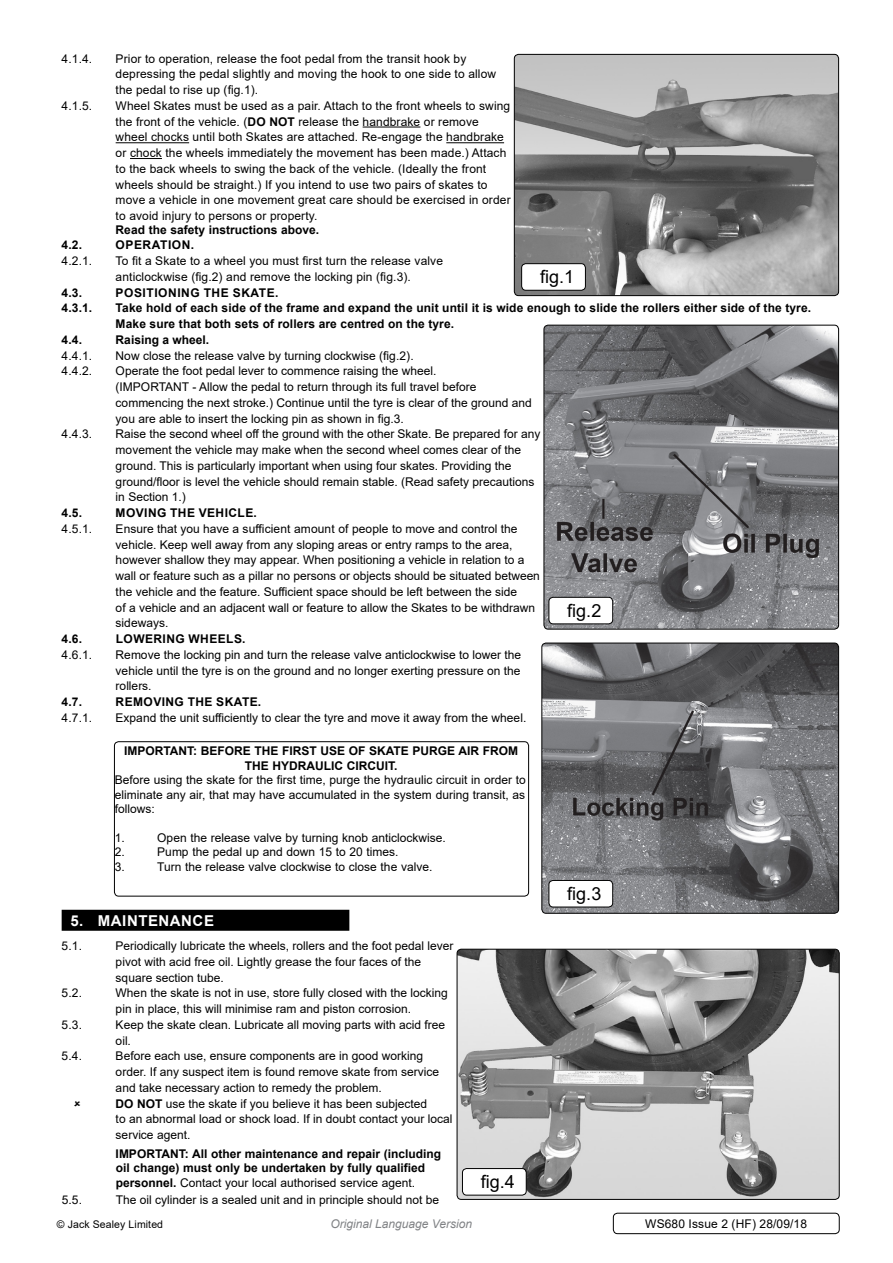
<style>
.page{position:relative;width:893px;height:1263px;background:#fff}
.page>*{position:absolute;margin:0;border:0;box-sizing:border-box;transform-origin:0 0}
.t1{font:18px "Arial";color:#000}
.t2{font:700 15px "Arial";letter-spacing:.035em;color:#fff}
.t3{font:12px/15.8px "Arial";color:#000}
.t4{font:700 12px/14.4px "Arial";letter-spacing:.01em;color:#000}
.t5{font:italic 12px "Arial";color:#808285}
.t6{font:700 12px "Arial";letter-spacing:.035em;color:#000}
.t7{font:700 12px "Arial";letter-spacing:.045em;color:#000}
.t8{font:10.5px "Arial";letter-spacing:.01em;color:#000}
.s1{font-weight:700}
.s2{font-weight:400}
</style>
<div class="page">
<hr style="left:363px;top:127px;width:57px;height:1px;background:#000">
<hr style="left:116px;top:142px;width:73px;height:1px;background:#000">
<hr style="left:446px;top:142px;width:58px;height:1px;background:#000">
<hr style="left:130px;top:158px;width:32px;height:1px;background:#000">
<div style="left:62px;top:910px;width:287px;height:21px;background:#000"></div>
<img style="left:514px;top:54px;width:325px;height:242px">
<div style="left:514px;top:54px;width:325px;height:242px;border:1px solid #000;border-radius:4px"></div>
<div style="left:522px;top:264px;width:63px;height:26px;background:#fff;border-radius:4px"></div>
<div style="left:521px;top:263px;width:65px;height:28px;border:1px solid #000;border-radius:4px"></div>
<img style="left:544px;top:325px;width:295px;height:304px">
<div style="left:544px;top:325px;width:295px;height:304px;border:1px solid #000;border-radius:4px"></div>
<div style="left:549px;top:597px;width:64px;height:27px;background:#fff;border-radius:4px"></div>
<div style="left:549px;top:597px;width:64px;height:27px;border:1px solid #000;border-radius:4px"></div>
<img style="left:542px;top:643px;width:297px;height:269px">
<div style="left:541px;top:643px;width:298px;height:271px;border:1px solid #000;border-radius:4px"></div>
<div style="left:549px;top:880px;width:64px;height:27px;background:#fff;border-radius:4px"></div>
<div style="left:549px;top:880px;width:64px;height:27px;border:1px solid #000;border-radius:4px"></div>
<div style="left:114px;top:741px;width:415px;height:155px;border:1px solid #000;border-radius:4px"></div>
<img style="left:457px;top:949px;width:382px;height:250px">
<div style="left:457px;top:949px;width:383px;height:251px;border:1px solid #000;border-radius:4px"></div>
<div style="left:462px;top:1168px;width:64px;height:27px;background:#fff;border-radius:4px"></div>
<div style="left:462px;top:1168px;width:65px;height:27px;border:1px solid #000;border-radius:4px"></div>
<div style="left:613px;top:1213px;width:227px;height:21px;border:1px solid #000;border-radius:4px"></div>
<p class="t3" style="left:62px;top:51px;width:32px">4.1.4.</p>
<p class="t3" style="left:116px;top:51px;width:382px">Prior to operation, release the foot pedal from the transit hook by depressing the pedal slightly and moving the hook to one side to allow the pedal to rise up (fig.1).</p>
<p class="t3" style="left:62px;top:98px;width:32px">4.1.5.</p>
<p class="t3" style="left:116px;top:98px;width:396px">Wheel Skates must be used as a pair. Attach to the front wheels to swing the front of the vehicle. (<span class="s1">DO NOT</span> release the handbrake or remove wheel chocks until both Skates are attached. Re-engage the handbrake or chock the wheels immediately the movement has been made.) Attach to the back wheels to swing the back of the vehicle. (Ideally the front wheels should be straight.) If you intend to use two pairs of skates to move a vehicle in one movement great care should be exercised in order to avoid injury to persons or property.</p>
<p class="t4" style="left:116px;top:222px;width:205px">Read the safety instructions above.</p>
<p class="t4" style="left:62px;top:238px;width:22px">4.2.</p>
<p class="t4" style="left:116px;top:238px;width:61px">Operation</p>
<p class="t4" style="left:191px;top:238px;width:5px">.</p>
<p class="t3" style="left:62px;top:253px;width:32px">4.2.1.</p>
<p class="t3" style="left:116px;top:253px;width:329px">To fit a Skate to a wheel you must first turn the release valve anticlockwise (fig.2) and remove the locking pin (fig.3).</p>
<p class="t4" style="left:62px;top:285px;width:22px">4.3.</p>
<p class="t4" style="left:116px;top:285px;width:17px">Posi</p>
<p class="t4" style="left:146px;top:285px;width:17px">tioning</p>
<p class="t7" style="left:204px;top:284px;width:76px">the Skate.</p>
<p class="t4" style="left:62px;top:301px;width:32px">4.3.1.</p>
<p class="t4" style="left:116px;top:300px;width:697px;line-height:15.8px">Take hold of each side of the frame and expand the unit until it is wide enough to slide the rollers either side of the tyre.<br>Make sure that both sets of rollers are centred on the tyre.</p>
<p class="t4" style="left:62px;top:333px;width:22px">4.4.</p>
<p class="t4" style="left:116px;top:333px;width:95px">Raising a wheel.</p>
<p class="t3" style="left:62px;top:347px;width:43px">4.4.1. N</p>
<p class="t3" style="left:124px;top:347px;width:291px">ow close the release valve by turning clockwise (fig.2).</p>
<p class="t3" style="left:62px;top:363px;width:43px">4.4.2. O</p>
<h1 class="t1" style="left:540px;top:264px;width:36px">fig.1</h1>
<p class="t3" style="left:116px;top:363px;width:418px;text-indent:9px">perate the foot pedal lever to commence raising the wheel.<br>(IMPORTANT - Allow the pedal to return through its full travel before commencing the next stroke.) Continue until the tyre is clear of the ground and you are able to insert the locking pin as shown in fig.3.</p>
<p class="t3" style="left:62px;top:426px;width:32px">4.4.3.</p>
<p class="t3" style="left:116px;top:426px;width:426px">Raise the second wheel off the ground with the other Skate. Be prepared for any movement the vehicle may make when the second wheel comes clear of the ground. This is particularly important when using four skates. Providing the ground/floor is level the vehicle should remain stable. (Read safety precautions in Section 1.)</p>
<p class="t4" style="left:62px;top:506px;width:22px">4.5.</p>
<p class="t4" style="left:116px;top:506px;width:37px">Moving</p>
<p class="t6" style="left:170px;top:504px;width:88px">the Vehicle.</p>
<p class="t3" style="left:62px;top:521px;width:32px">4.5.1.</p>
<p class="t3" style="left:116px;top:521px;width:426px">Ensure that you have a sufficient amount of people to move and control the vehicle. Keep well away from any sloping areas or entry ramps to the area, however shallow they may appear. When positioning a vehicle in relation to a wall or feature such as a pillar no persons or objects should be situated between the vehicle and the feature. Sufficient space should be left between the side<br>of a vehicle and an adjacent wall or feature to allow the Skates to be withdrawn sideways.</p>
<p class="t4" style="left:62px;top:632px;width:22px">4.6.</p>
<p class="t4" style="left:116px;top:632px;width:11px">Low</p>
<p class="t4" style="left:145px;top:632px;width:17px">ering</p>
<p class="t4" style="left:189px;top:632px;width:58px">wheels.</p>
<p class="t3" style="left:62px;top:647px;width:32px">4.6.1.</p>
<p class="t3" style="left:116px;top:647px;width:407px;text-align:justify">Remove the locking pin and turn the release valve anticlockwise to lower the vehicle until the tyre is on the ground and no longer exerting pressure on the rollers.</p>
<p class="t4" style="left:62px;top:695px;width:22px">4.7.</p>
<p class="t4" style="left:116px;top:695px;width:54px">Removing</p>
<p class="t6" style="left:188px;top:693px;width:75px">the Skate.</p>
<p class="t3" style="left:62px;top:710px;width:32px">4.7.1.</p>
<p class="t3" style="left:116px;top:710px;width:412px">Expand the unit sufficiently to clear the tyre and move it away from the wheel.</p>
<p class="t4" style="left:124px;top:744px;width:140px">IMPORTANT: BEFORE THE</p>
<p class="t4" style="left:282px;top:744px;width:104px">FIRST USE OF SKATE</p>
<p class="t4" style="left:413px;top:744px;width:107px">PURGE AIR FROM</p>
<p class="t4" style="left:245px;top:758px;width:9px">THE</p>
<p class="t4" style="left:272px;top:758px;width:44px">HYDRAUL</p>
<p class="t4" style="left:331px;top:758px;width:68px">IC CIRCU IT.</p>
<p class="t3" style="left:115px;top:773px;width:412px;line-height:14.4px;text-align:justify">Before using the skate for the first time, purge the hydraulic circuit in order to eliminate any air, that may have accumulated in the system during transit, as follows:</p>
<p class="t3" style="left:115px;top:829px;width:32px">1. O</p>
<p class="t3" style="left:167px;top:829px;width:281px">pen the release valve by turning knob anticlockwise.</p>
<p class="t3" style="left:115px;top:844px;width:12px">2.</p>
<p class="t3" style="left:157px;top:844px;width:243px">Pump the pedal up and down 15 to 20 times.</p>
<p class="t3" style="left:115px;top:858px;width:12px">3.</p>
<p class="t3" style="left:157px;top:858px;width:277px">Turn the release valve clockwise to close the valve.</p>
<p class="t2" style="left:71px;top:910px;width:145px">5. Maintenance</p>
<p class="t3" style="left:62px;top:938px;width:22px">5.1.</p>
<p class="t3" style="left:116px;top:938px;width:339px">Periodically lubricate the wheels, rollers and the foot pedal lever pivot with acid free oil. Lightly grease the four faces of the square section tube.</p>
<p class="t3" style="left:62px;top:985px;width:22px">5.2.</p>
<p class="t3" style="left:116px;top:985px;width:334px">When the skate is not in use, store fully closed with the locking pin in place, this will minimise ram and piston corrosion.</p>
<p class="t3" style="left:62px;top:1017px;width:22px">5.3.</p>
<p class="t3" style="left:116px;top:1017px;width:331px">Keep the skate clean. Lubricate all moving parts with acid free oil.</p>
<p class="t3" style="left:62px;top:1048px;width:22px">5.4.</p>
<p class="t3" style="left:116px;top:1048px;width:338px">Before each use, ensure components are in good working order. If any suspect item is found remove skate from service and take necessary action to remedy the problem.<br><span class="s1">DO NOT</span> use the skate if you believe it has been subjected<br>to an abnormal load or shock load. If in doubt contact your local service agent.</p>
<p class="t4" style="left:116px;top:1146px;width:327px">IMPORTANT: All other maintenance and repair (including oil change) must only be undertaken by fully qualified personnel. <span class="s2">Contact your local authorised service agent.</span></p>
<p class="t3" style="left:62px;top:1191px;width:22px">5.5.</p>
<p class="t3" style="left:116px;top:1191px;width:325px">The oil cylinder is a sealed unit and in principle should not be</p>
<h1 class="t1" style="left:481px;top:1169px;width:36px">fig.4</h1>
<h1 class="t1" style="left:567px;top:598px;width:36px">fig.2</h1>
<h1 class="t1" style="left:567px;top:881px;width:36px">fig.3</h1>
<p class="t8" style="left:57px;top:1217px;width:108px">© Jack Sealey Limited</p>
<p class="t5" style="left:330px;top:1216px;width:143px">Original Language Version</p>
<p class="t3" style="left:645px;top:1216px;width:164px">WS680 Issue 2 (HF) 28/09/18</p>
</div>
